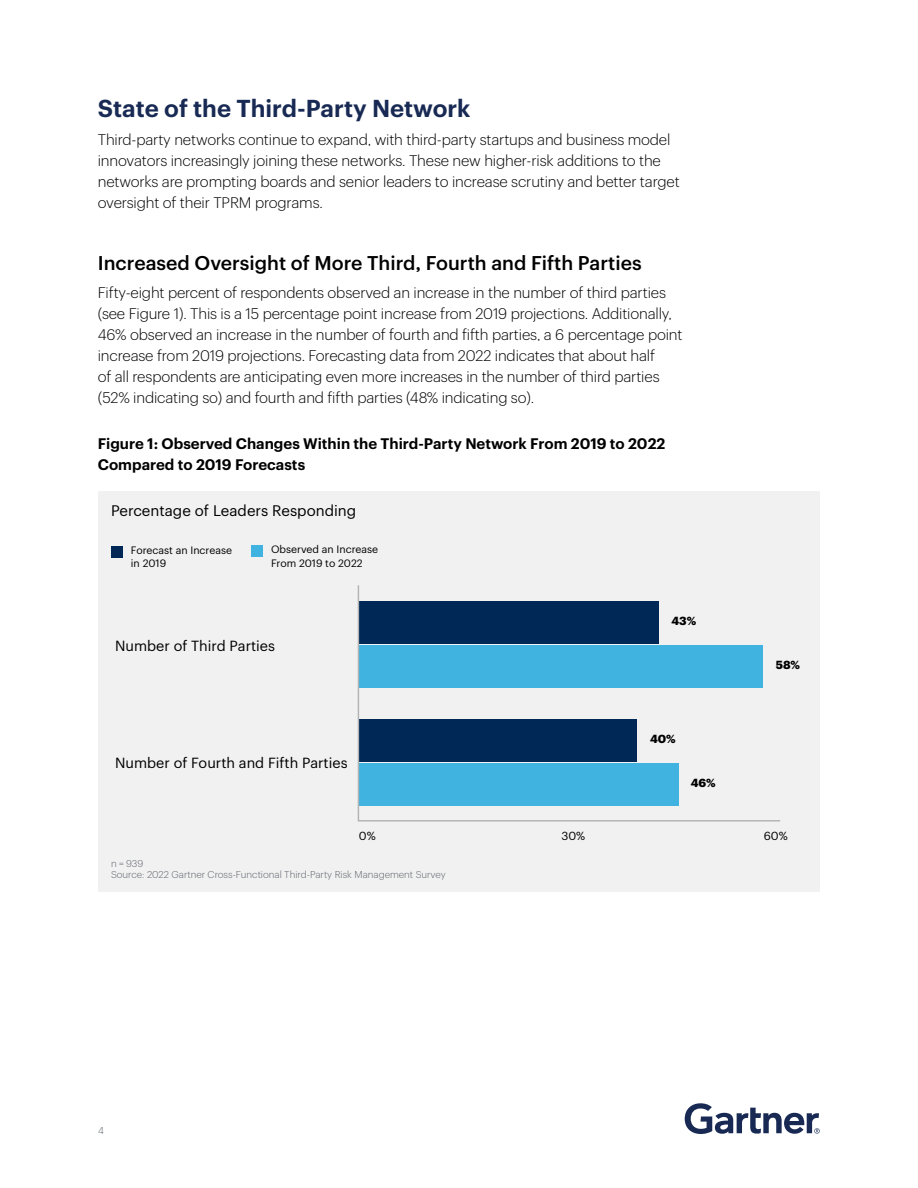
<style>
.page{position:relative;width:918px;height:1188px;background:#fff}
.page>*{position:absolute;margin:0;border:0;box-sizing:border-box;transform-origin:0 0}
.t1{font:600 24px "Graphik";color:#182a54}
.t2{font:500 19.5px "Graphik";color:#000}
.t3{font:300 15px/21px "Graphik";letter-spacing:-.01em;color:#000}
.t4{font:600 15px/21px "Graphik";color:#000}
.t5{font:15px "Graphik";color:#000}
.t6{font:14.4px "Graphik";color:#000}
.t7{font:700 11.55px "Graphik";color:#000}
.t8{font:11.55px "Graphik";color:#000}
.t9{font:10.5px/13.5px "Graphik";color:#000}
.t10{font:300 9.75px/10.5px "Graphik";color:#5f636a}
</style>
<div class="page">
<svg style="left:685px;top:1103px;width:135px;height:31px"></svg>
<div style="left:98px;top:491px;width:722px;height:400px;background:#f1f1f2"></div>
<svg style="left:357px;top:585px;width:424px;height:237px"></svg>
<div style="left:111px;top:546px;width:11px;height:12px;background:#002856"></div>
<div style="left:251px;top:545px;width:12px;height:12px;background:#40b3e1"></div>
<h1 class="t1" style="left:98px;top:90px;width:374px">State of the Third-Party Network</h1>
<p class="t3" style="left:98px;top:128px;width:583px">Third-party networks continue to expand, with third-party startups and business model innovators increasingly joining these networks. These new higher-risk additions to the networks are prompting boards and senior leaders to increase scrutiny and better target oversight of their TPRM programs.</p>
<h2 class="t2" style="left:98px;top:248px;width:546px">Increased Oversight of More Third, Fourth and Fifth Parties</h2>
<p class="t3" style="left:98px;top:281px;width:586px">Fifty-eight percent of respondents observed an increase in the number of third parties (see Figure 1). This is a 15 percentage point increase from 2019 projections. Additionally, 46% observed an increase in the number of fourth and fifth parties, a 6 percentage point increase from 2019 projections. Forecasting data from 2022 indicates that about half<br>of all respondents are anticipating even more increases in the number of third parties (52% indicating so) and fourth and fifth parties (48% indicating so).</p>
<p class="t4" style="left:98px;top:432px;width:569px">Figure 1: Observed Changes Within the Third-Party Network From 2019 to 2022<br>Compared to 2019 Forecasts</p>
<p class="t5" style="left:111px;top:500px;width:247px">Percentage of Leaders Responding</p>
<p class="t9" style="left:131px;top:542px;width:103px">Forecast an Increase in 2019</p>
<p class="t9" style="left:271px;top:542px;width:109px">Observed an Increase<br>From 2019 to 2022</p>
<p class="t6" style="left:115px;top:635px;width:161px">Number of Third Parties</p>
<p class="t6" style="left:115px;top:752px;width:234px">Number of Fourth and Fifth Parties</p>
<p class="t7" style="left:672px;top:612px;width:26px">43%</p>
<p class="t7" style="left:650px;top:730px;width:27px">40%</p>
<p class="t7" style="left:691px;top:773px;width:26px">46%</p>
<p class="t7" style="left:776px;top:656px;width:26px">58%</p>
<p class="t8" style="left:359px;top:827px;width:18px">0%</p>
<p class="t8" style="left:561px;top:827px;width:25px">30%</p>
<p class="t8" style="left:764px;top:827px;width:25px">60%</p>
<p class="t10" style="left:111px;top:858px;width:336px">n = 939<br>Source: 2022 Gartner Cross-Functional Third-Party Risk Management Survey</p>
<p class="t10" style="left:98px;top:1124px;width:7px">4</p>
</div>
